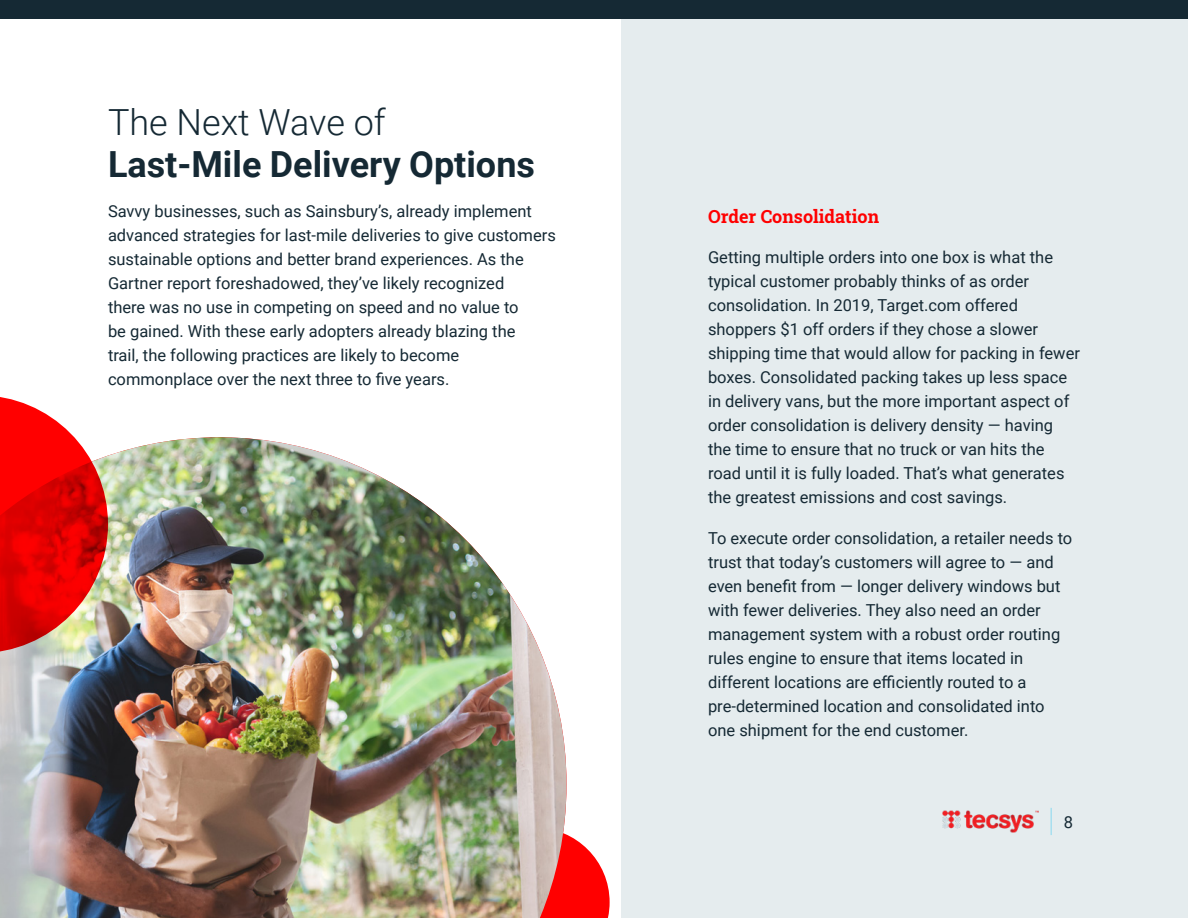
<style>
.page{position:relative;width:1188px;height:918px;background:#fff}
.page>*{position:absolute;margin:0;border:0;box-sizing:border-box;transform-origin:0 0}
.H1__reg__dark_grey{font:700 36px/42px "Roboto";color:#152934}
.Body__Dark_Grey{font:18px "Roboto Slab";color:#f00}
.Body__Dark_Grey-2{font:16.5px/24px "Roboto";color:#152934}
.s1{font-weight:300}
</style>
<div class="page">
<div style="left:621px;top:0;width:567px;height:918px;background:#e5ecee"></div>
<svg style="left:567px;top:834px;width:43px;height:84px"></svg>
<img style="left:0;top:437px;width:567px;height:481px">
<svg style="left:0;top:397px;width:108px;height:256px;background:#e63531"></svg>
<div style="left:0;top:0;width:1188px;height:18px;background:#152934"></div>
<img style="left:943px;top:810px;width:95px;height:23px">
<svg style="left:1051px;top:808px;width:1px;height:27px"></svg>
<p class="H1__reg__dark_grey" style="left:108px;top:100px;width:428px"><span class="s1">The Next Wave of<br></span>Last-Mile Delivery Options</p>
<p class="Body__Dark_Grey-2" style="left:108px;top:198px;width:449px">Savvy businesses, such as Sainsbury’s, already implement advanced strategies for last-mile deliveries to give customers sustainable options and better brand experiences. As the Gartner report foreshadowed, they’ve likely recognized<br>there was no use in competing on speed and no value to<br>be gained. With these early adopters already blazing the<br>trail, the following practices are likely to become commonplace over the next three to five years.</p>
<p class="Body__Dark_Grey" style="left:708px;top:204px;width:173px">Order Consolidation</p>
<p class="Body__Dark_Grey-2" style="left:708px;top:245px;width:373px">Getting multiple orders into one box is what the typical customer probably thinks of as order consolidation. In 2019, Target.com offered shoppers $1 off orders if they chose a slower shipping time that would allow for packing in fewer boxes. Consolidated packing takes up less space in delivery vans, but the more important aspect of order consolidation is delivery density — having the time to ensure that no truck or van hits the road until it is fully loaded. That’s what generates the greatest emissions and cost savings.</p>
<p class="Body__Dark_Grey-2" style="left:708px;top:525px;width:366px">To execute order consolidation, a retailer needs to trust that today’s customers will agree to — and even benefit from — longer delivery windows but with fewer deliveries. They also need an order management system with a robust order routing rules engine to ensure that items located in different locations are efficiently routed to a pre-determined location and consolidated into one shipment for the end customer.</p>
<p class="Body__Dark_Grey-2" style="left:1064px;top:809px;width:11px">8</p>
</div>
